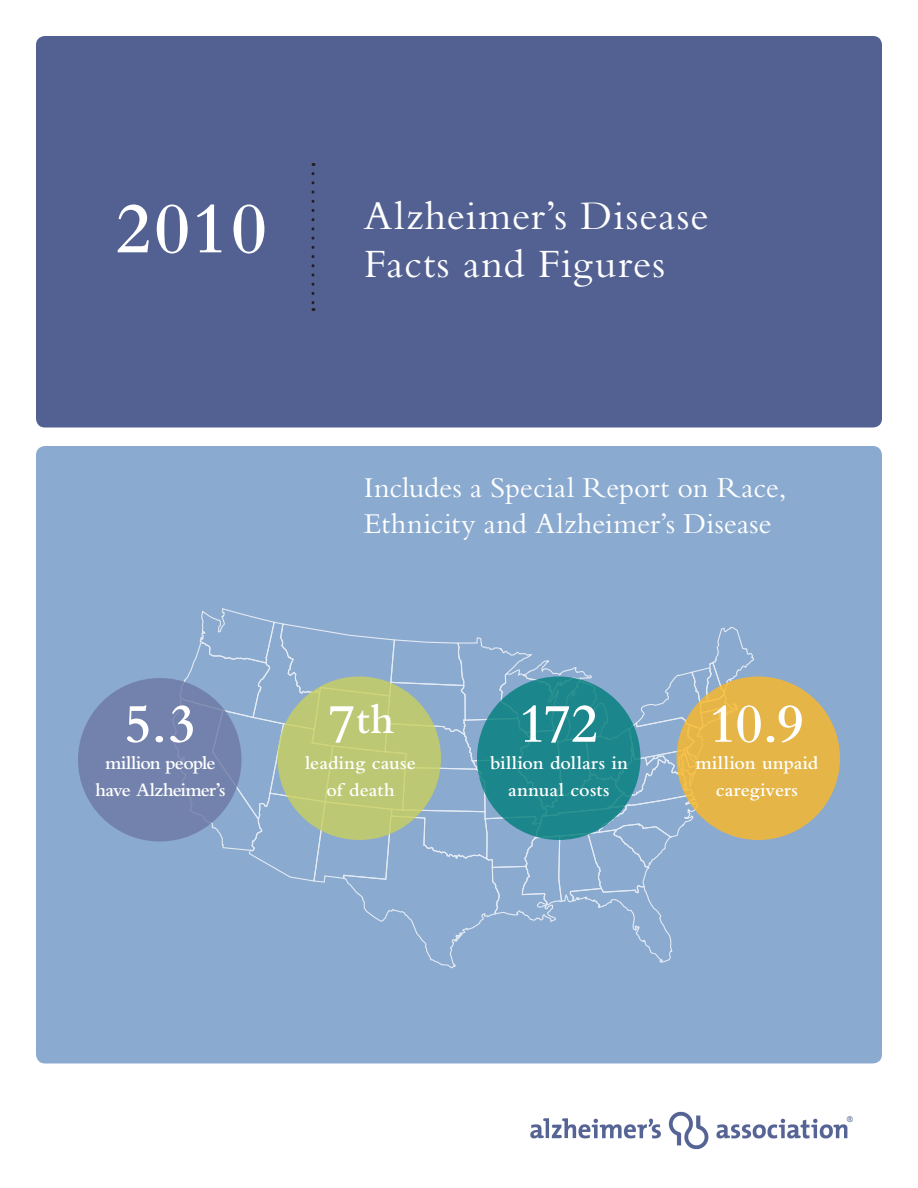
<style>
.page{position:relative;width:918px;height:1188px;background:#fff}
.page>*{position:absolute;margin:0;border:0;box-sizing:border-box;transform-origin:0 0}
.t1{font:600 75px "Bembo";color:#fff}
.t2{font:600 57px "Bembo";color:#fff}
.t3{font:600 43.5px "Bembo";color:#fff}
.t4{font:42px/48px "Bembo";letter-spacing:.025em;color:#fff}
.t5{font:30px/36px "Bembo";color:#fff}
.t6{font:600 19.5px/27px "Bembo";letter-spacing:-.005em;color:#fff;text-align:center}
.t7{font:600 19.5px/27px "Bembo";letter-spacing:-.04em;color:#fff;text-align:center}
.t8{font:7.8px "Univers";color:#536192}
.s1{font-size:57px}
</style>
<div class="page">
<div style="left:36px;top:446px;width:846px;height:618px;background:#8baad0;border-radius:9px"></div>
<svg style="left:180px;top:608px;width:574px;height:361px"></svg>
<div style="left:36px;top:36px;width:846px;height:392px;background:#536192;border-radius:9px"></div>
<svg style="left:312px;top:174px;width:3px;height:137px"></svg>
<div style="left:78px;top:678px;width:164px;height:164px;background:#7382ac;border-radius:50%"></div>
<div style="left:278px;top:676px;width:163px;height:164px;background:#bdc874;border-radius:50%"></div>
<div style="left:676px;top:676px;width:164px;height:164px;background:#e5b547;border-radius:50%"></div>
<svg style="left:477px;top:676px;width:163px;height:164px;background:#1c878b"></svg>
<img style="left:530px;top:1111px;width:318px;height:39px">
<h1 class="t1" style="left:114px;top:187px;width:155px">2010</h1>
<h3 class="t4" style="left:364px;top:191px;width:346px">Alzheimer’s Disease<br>Facts and Figures</h3>
<h2 class="t2" style="left:123px;top:692px;width:76px">5.3</h2>
<p class="t7" style="left:95px;top:749px;width:132px">million people have Alzheimer’s</p>
<h3 class="t5" style="left:364px;top:469px;width:424px">Includes a Special Report on Race,<br>Ethnicity and Alzheimer’s Disease</h3>
<h3 class="t3" style="left:327px;top:695px;width:69px"><span class="s1">7</span>th</h3>
<p class="t6" style="left:305px;top:749px;width:112px">leading cause of death</p>
<h2 class="t2" style="left:519px;top:692px;width:82px">172</h2>
<p class="t6" style="left:490px;top:749px;width:139px">billion dollars in annual costs</p>
<h2 class="t2" style="left:709px;top:692px;width:98px">10.9</h2>
<p class="t6" style="left:696px;top:749px;width:124px">million unpaid caregivers</p>
<p class="t8" style="left:847px;top:1114px;width:8px">®</p>
</div>
